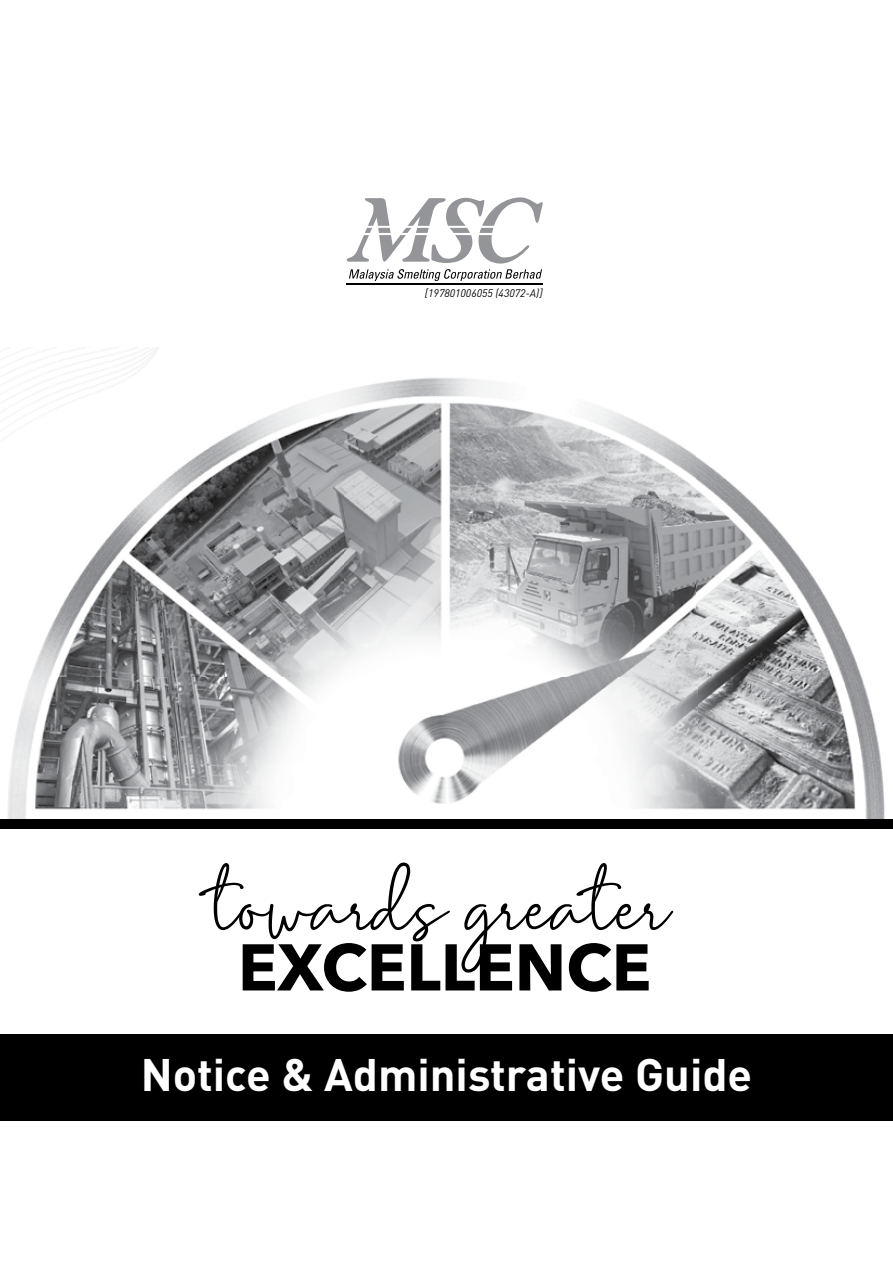
<style>
.page{position:relative;width:893px;height:1263px;background:#fff}
.page>*{position:absolute;margin:0;border:0;box-sizing:border-box;transform-origin:0 0}
.t1{font:85.5px "Mention Signature";color:#000}
.t2{font:700 65.25px "Avenir Next";color:#000}
.t3{font:700 45px "DIN";color:#fff}
.t4{font:italic 10.8px "DIN";color:#000}
</style>
<div class="page">
<img style="left:0;top:347px;width:885px;height:472px">
<hr style="left:346px;top:283px;width:197px;height:2px;background:#000">
<svg style="left:346px;top:197px;width:197px;height:84px"></svg>
<div style="left:0;top:819px;width:893px;height:9px;background:#000"></div>
<div style="left:0;top:1034px;width:893px;height:86px;background:#000"></div>
<p class="t4" style="left:425px;top:287px;width:119px">[197801006055 (43072-A)]</p>
<h1 class="t1" style="left:216px;top:859px;width:459px">towards greater</h1>
<h2 class="t2" style="left:238px;top:911px;width:415px">EXCELLENCE</h2>
<p class="t3" style="left:141px;top:1045px;width:613px">Notice &amp; Administrative Guide</p>
</div>
